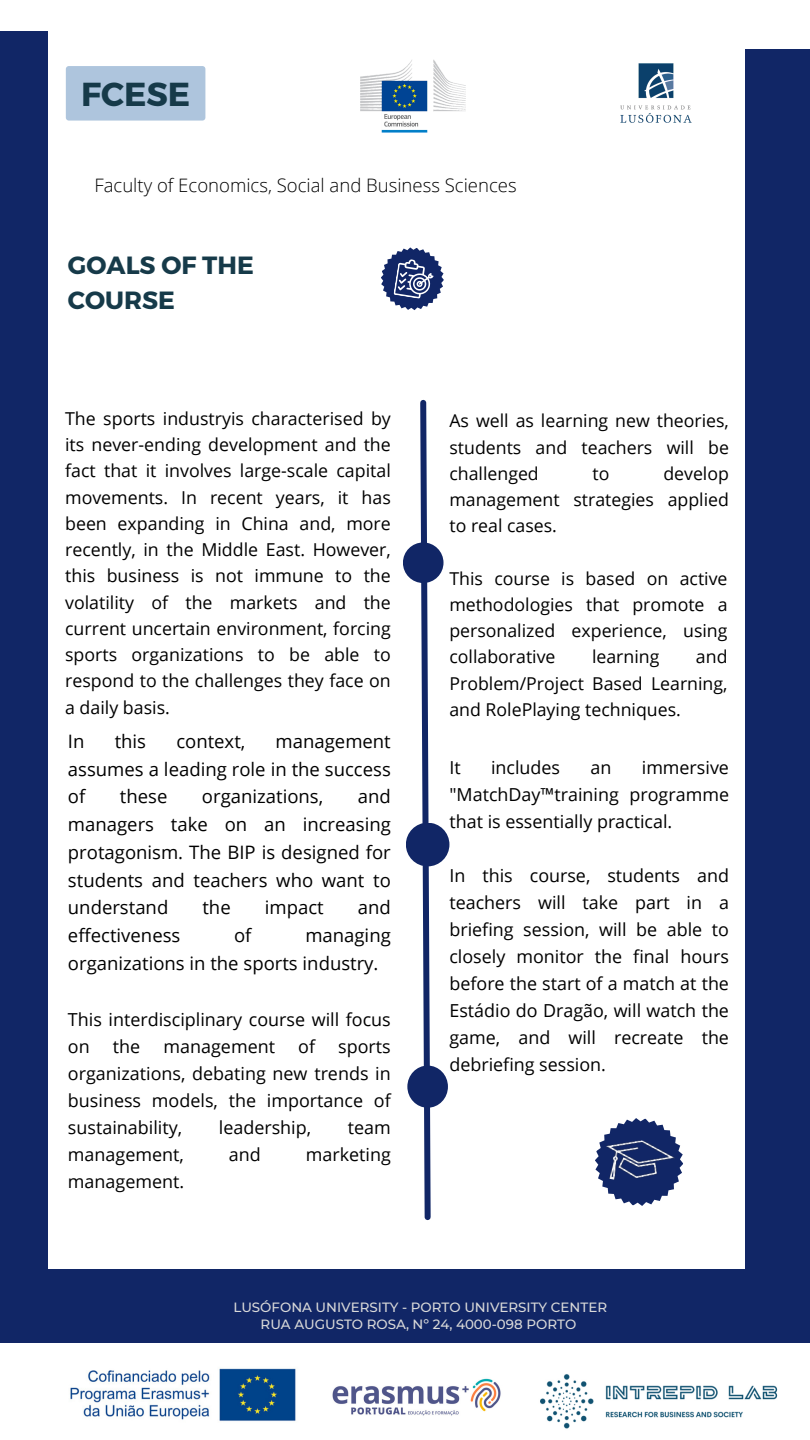
<style>
.page{position:relative;width:810px;height:1440px;background:#fff}
.page>*{position:absolute;margin:0;border:0;box-sizing:border-box;transform-origin:0 0}
.t1{font:700 33.2px "Montserrat";color:#163a49}
.t2{font:700 24.9px/34.5px "Montserrat";color:#163a49}
.t3{font:300 18.6px "Open Sans";color:#000}
.t4{font:18.5px/27.8px "Open Sans";color:#000;text-align:justify}
.t5{font:17.9px/27px "Open Sans";color:#000;text-align:justify}
.t6{font:17.8px/26.2px "Open Sans";color:#000;text-align:justify}
.t7{font:17.7px/26.2px "Open Sans";color:#000;text-align:justify}
.t8{font:500 13.4px "Montserrat";color:#d9d9d9}
</style>
<div class="page">
<div style="left:746px;top:49px;width:64px;height:1242px;background:#112666"></div>
<div style="left:0;top:31px;width:47px;height:1243px;background:#112666"></div>
<img style="left:620px;top:63px;width:72px;height:60px">
<div style="left:66px;top:66px;width:139px;height:55px;background:#aec5dd;border-radius:3px"></div>
<div style="left:0;top:1270px;width:810px;height:73px;background:#112666"></div>
<img style="left:70px;top:1368px;width:226px;height:53px">
<img style="left:360px;top:59px;width:106px;height:74px">
<img style="left:332px;top:1378px;width:169px;height:38px">
<img style="left:540px;top:1374px;width:238px;height:55px">
<svg style="left:417px;top:399px;width:17px;height:822px"></svg>
<div style="left:403px;top:542px;width:41px;height:41px;background:#112666;border-radius:50%"></div>
<div style="left:407px;top:1066px;width:41px;height:42px;background:#112666;border-radius:50%"></div>
<svg style="left:595px;top:1118px;width:88px;height:88px"></svg>
<img style="left:601px;top:1135px;width:76px;height:54px">
<svg style="left:381px;top:247px;width:63px;height:63px"></svg>
<div style="left:406px;top:823px;width:43px;height:43px;background:#112666;border-radius:50%"></div>
<h1 class="t1" style="left:81px;top:73px;width:111px">FCESE</h1>
<p class="t3" style="left:94px;top:172px;width:424px">Faculty of Economics, Social and Business Sciences</p>
<h3 class="t2" style="left:68px;top:247px;width:187px">GOALS OF THE<br>COURSE</h3>
<p class="t6" style="left:65px;top:405px;width:327px">The sports industryis characterised by its never-ending development and the fact that it involves large-scale capital movements. In recent years, it has been expanding in China and, more recently, in the Middle East. However, this business is not immune to the volatility of the markets and the current uncertain environment, forcing sports organizations to be able to respond to the challenges they face on a daily basis.</p>
<p class="t4" style="left:68px;top:727px;width:18px">In</p>
<p class="t4" style="left:115px;top:727px;width:33px">this</p>
<p class="t4" style="left:176px;top:727px;width:71px">context,</p>
<p class="t4" style="left:68px;top:727px;width:324px;text-indent:208px">management assumes a leading role in the success of</p>
<p class="t4" style="left:68px;top:782px;width:324px;text-indent:290px">and managers take on an increasing protagonism. The BIP is designed for students and teachers who want to understand</p>
<p class="t4" style="left:120px;top:782px;width:49px">these</p>
<p class="t4" style="left:202px;top:782px;width:123px">organizations,</p>
<p class="t4" style="left:202px;top:893px;width:30px">the</p>
<p class="t4" style="left:265px;top:893px;width:60px">impact</p>
<p class="t4" style="left:358px;top:893px;width:34px">and</p>
<p class="t4" style="left:68px;top:921px;width:114px">effectiveness</p>
<p class="t4" style="left:234px;top:921px;width:19px">of</p>
<p class="t4" style="left:68px;top:921px;width:324px;text-indent:237px">managing organizations in the sports industry.</p>
<p class="t5" style="left:68px;top:1006px;width:324px">This interdisciplinary course will focus on</p>
<p class="t5" style="left:113px;top:1033px;width:29px">the</p>
<p class="t5" style="left:163px;top:1033px;width:113px">management</p>
<p class="t5" style="left:298px;top:1033px;width:18px">of</p>
<p class="t5" style="left:68px;top:1033px;width:324px;text-indent:270px">sports organizations, debating new trends in business models, the importance of sustainability,</p>
<p class="t5" style="left:219px;top:1114px;width:94px">leadership,</p>
<p class="t5" style="left:348px;top:1114px;width:45px">team</p>
<p class="t5" style="left:68px;top:1141px;width:117px">management,</p>
<p class="t5" style="left:229px;top:1141px;width:33px">and</p>
<p class="t5" style="left:306px;top:1141px;width:87px">marketing</p>
<p class="t5" style="left:68px;top:1168px;width:118px">management.</p>
<h3 class="t7" style="left:449px;top:408px;width:281px">As well as learning new theories, students and teachers will be challenged</h3>
<h3 class="t7" style="left:449px;top:460px;width:281px;text-indent:214px">develop management strategies applied to real cases.</h3>
<h3 class="t7" style="left:593px;top:460px;width:18px">to</h3>
<p class="t7" style="left:449px;top:565px;width:280px">This course is based on active methodologies that promote a personalized experience, using collaborative</p>
<p class="t7" style="left:449px;top:644px;width:280px;text-indent:247px">and Problem/Project Based Learning, and RolePlaying techniques.</p>
<p class="t7" style="left:592px;top:644px;width:69px">learning</p>
<p class="t5" style="left:449px;top:754px;width:13px">It</p>
<p class="t5" style="left:491px;top:754px;width:71px">includes</p>
<p class="t5" style="left:591px;top:754px;width:22px">an</p>
<p class="t5" style="left:449px;top:754px;width:281px;text-indent:192px">immersive "MatchDay™training programme that is essentially practical.</p>
<p class="t5" style="left:449px;top:862px;width:281px">In this course, students and teachers will take part in a briefing session, will be able to closely monitor the final hours before the start of a match at the Estádio do Dragão, will watch the game, and will recreate the debriefing session.</p>
<h3 class="t8" style="left:233px;top:1299px;width:375px">LUSÓFONA UNIVERSITY - PORTO UNIVERSITY CENTER</h3>
<h3 class="t8" style="left:261px;top:1316px;width:317px">RUA AUGUSTO ROSA, Nº 24, 4000-098 PORTO</h3>
</div>
